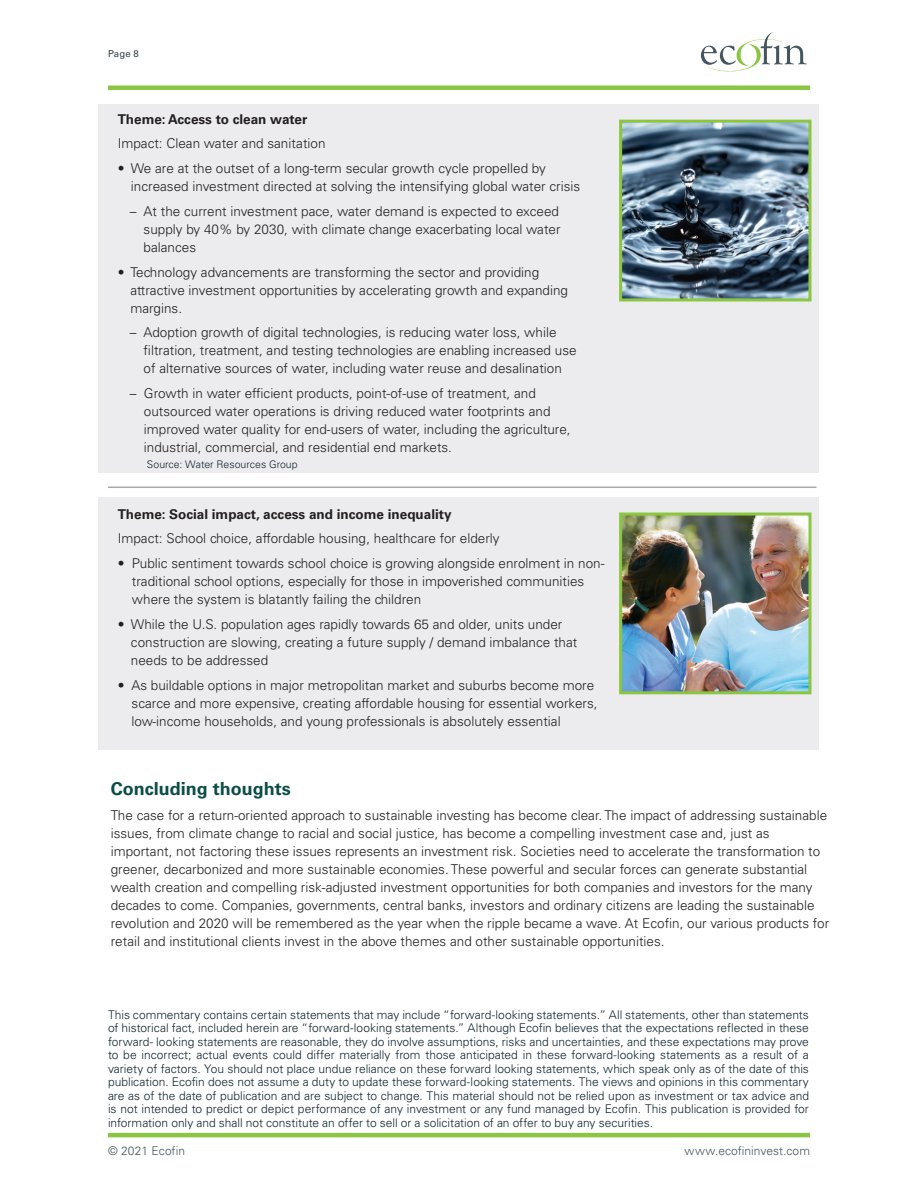
<style>
.page{position:relative;width:918px;height:1188px;background:#fff}
.page>*{position:absolute;margin:0;border:0;box-sizing:border-box;transform-origin:0 0}
.t1{font:700 18px "Univers LT Std";color:#0a4d47}
.t2{font:300 13.5px/18px "Univers LT Std";color:#231f20}
.t3{font:700 13.5px "Univers LT Std";color:#231f20}
.t4{font:300 12px/13.5px "Univers LT Std";color:#112530;text-align:justify}
.t5{font:300 12px "Univers LT Std";letter-spacing:.005em;color:#45555f}
.t6{font:300 10.5px "Univers LT Std";letter-spacing:.005em;color:#112530}
.t7{font:9.6px "Univers LT Std";color:#313e48}
</style>
<div class="page">
<div style="left:108px;top:85px;width:702px;height:5px;background:#8bc642"></div>
<hr style="left:108px;top:1133px;width:702px;height:4px;background:#8bc642">
<svg style="left:701px;top:32px;width:106px;height:40px"></svg>
<div style="left:99px;top:497px;width:720px;height:252px;background:#ececee"></div>
<img style="left:623px;top:517px;width:185px;height:173px">
<div style="left:619px;top:513px;width:193px;height:181px;border:3px solid #8bc642"></div>
<hr style="left:108px;top:487px;width:708px;height:1px;background:#a8a9ad">
<div style="left:99px;top:104px;width:720px;height:368px;background:#ececee"></div>
<img style="left:623px;top:124px;width:185px;height:173px">
<div style="left:619px;top:120px;width:193px;height:181px;border:3px solid #8bc642"></div>
<p class="t7" style="left:108px;top:48px;width:32px">Page 8</p>
<p class="t3" style="left:118px;top:111px;width:191px">Theme: Access to clean water</p>
<p class="t2" style="left:118px;top:135px;width:209px">Impact: Clean water and sanitation</p>
<p class="t2" style="left:131px;top:159px;width:451px;text-indent:-13px">• We are at the outset of a long-term secular growth cycle propelled by increased investment directed at solving the intensifying global water crisis</p>
<p class="t2" style="left:144px;top:202px;width:418px;text-align:justify;text-indent:-14px">– At the current investment pace, water demand is expected to exceed supply by 40% by 2030, with climate change exacerbating local water balances</p>
<p class="t2" style="left:130px;top:263px;width:439px;text-indent:-13px">• Technology advancements are transforming the sector and providing attractive investment opportunities by accelerating growth and expanding margins.</p>
<p class="t2" style="left:144px;top:324px;width:434px;text-indent:-14px">– Adoption growth of digital technologies, is reducing water loss, while filtration, treatment, and testing technologies are enabling increased use of alternative sources of water, including water reuse and desalination</p>
<p class="t2" style="left:144px;top:384px;width:428px;text-indent:-14px">– Growth in water efficient products, point-of-use of treatment, and outsourced water operations is driving reduced water footprints and improved water quality for end-users of water, including the agriculture, industrial, commercial, and residential end markets.</p>
<p class="t6" style="left:147px;top:458px;width:152px">Source: Water Resources Group</p>
<p class="t3" style="left:118px;top:506px;width:335px">Theme: Social impact, access and income inequality</p>
<p class="t2" style="left:118px;top:530px;width:383px">Impact: School choice, affordable housing, healthcare for elderly</p>
<p class="t2" style="left:132px;top:554px;width:474px;text-indent:-14px">• Public sentiment towards school choice is growing alongside enrolment in non&shy;traditional school options, especially for those in impoverished communities where the system is blatantly failing the children</p>
<p class="t2" style="left:131px;top:615px;width:448px;text-indent:-13px">• While the U.S. population ages rapidly towards 65 and older, units under construction are slowing, creating a future supply / demand imbalance that needs to be addressed</p>
<p class="t2" style="left:132px;top:676px;width:467px;text-indent:-14px">• As buildable options in major metropolitan market and suburbs become more scarce and more expensive, creating affordable housing for essential workers, low-income households, and young professionals is absolutely essential</p>
<p class="t1" style="left:111px;top:778px;width:181px">Concluding thoughts</p>
<p class="t2" style="left:111px;top:806px;width:720px">The case for a return-oriented approach to sustainable investing has become clear. The impact of addressing sustainable issues, from climate change to racial and social justice, has become a compelling investment case and, just as important, not factoring these issues represents an investment risk. Societies need to accelerate the transformation to greener, decarbonized and more sustainable economies. These powerful and secular forces can generate substantial wealth creation and compelling risk-adjusted investment opportunities for both companies and investors for the many decades to come. Companies, governments, central banks, investors and ordinary citizens are leading the sustainable revolution and 2020 will be remembered as the year when the ripple became a wave. At Ecofin, our various products for retail and institutional clients invest in the above themes and other sustainable opportunities.</p>
<p class="t4" style="left:108px;top:1008px;width:703px">This commentary contains certain statements that may include “forward-looking statements.” All statements, other than statements of historical fact, included herein are “forward-looking statements.” Although Ecofin believes that the expectations reflected in these forward- looking statements are reasonable, they do involve assumptions, risks and uncertainties, and these expectations may prove to be incorrect; actual events could differ materially from those anticipated in these forward-looking statements as a result of a variety of factors. You should not place undue reliance on these forward looking statements, which speak only as of the date of this publication. Ecofin does not assume a duty to update these forward-looking statements. The views and opinions in this commentary are as of the date of publication and are subject to change. This material should not be relied upon as investment or tax advice and is not intended to predict or depict performance of any investment or any fund managed by Ecofin. This publication is provided for information only and shall not constitute an offer to sell or a solicitation of an offer to buy any securities.</p>
<p class="t5" style="left:108px;top:1144px;width:79px">© 2021 Ecofin</p>
<p class="t5" style="left:685px;top:1144px;width:127px">www.ecofininvest.com</p>
</div>
